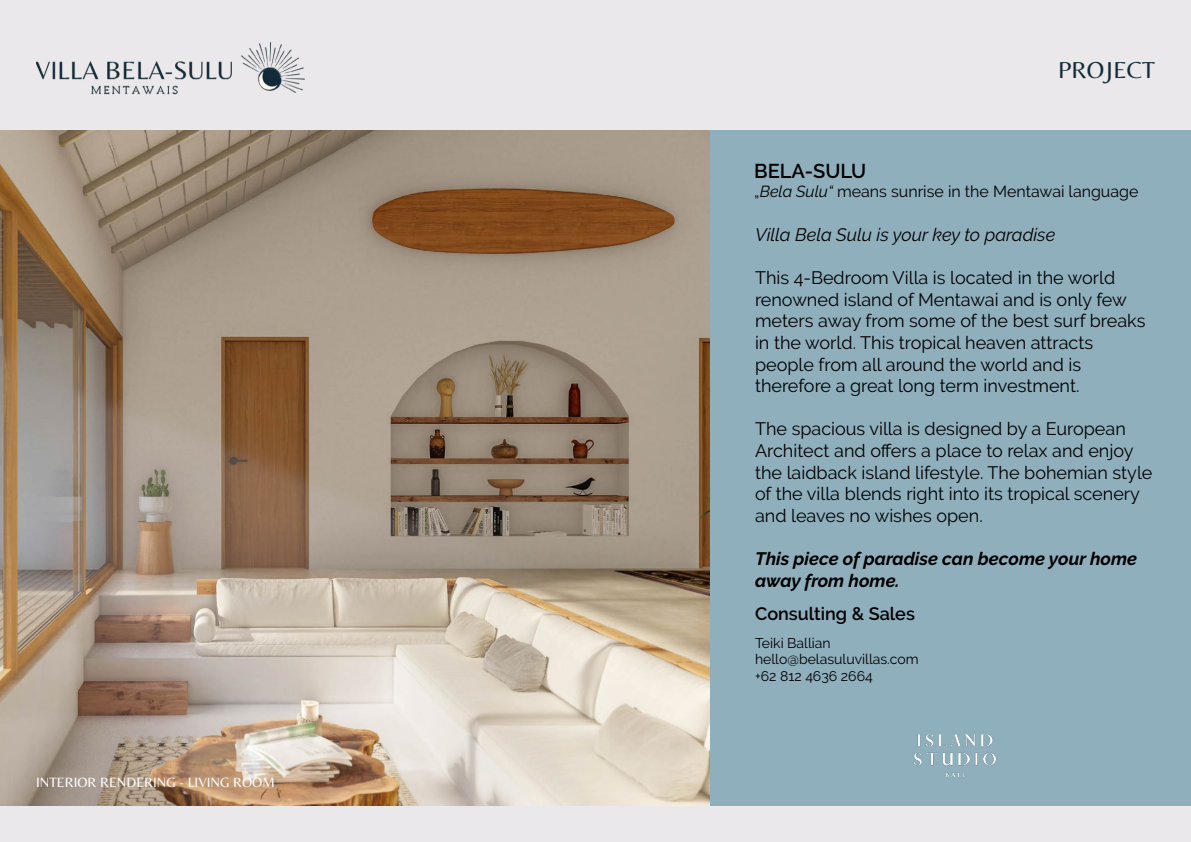
<style>
.page{position:relative;width:1191px;height:842px;background:#eae8eb}
.page>*{position:absolute;margin:0;border:0;box-sizing:border-box;transform-origin:0 0}
.t1{font:24px "Belleza";color:#152b39}
.t2{font:600 20px "Raleway";color:#000}
.t3{font:18px/21.6px "Raleway";color:#000}
.t4{font:italic 700 18px/21.6px "Raleway";color:#000}
.t5{font:italic 18px "Raleway";color:#000}
.t6{font:600 18px "Raleway";color:#000}
.t7{font:16px "Raleway";color:#000}
.t8{font:14px/16.8px "Raleway";color:#000}
.t9{font:14px "Belleza";color:#fff}
.s1{font-style:italic}
</style>
<div class="page">
<img style="left:0;top:130px;width:710px;height:676px">
<img style="left:36px;top:42px;width:269px;height:53px">
<div style="left:710px;top:130px;width:481px;height:676px;background:#8fafbd"></div>
<img style="left:913px;top:734px;width:83px;height:43px">
<p class="t9" style="left:36px;top:774px;width:240px">INTERIOR RENDERING - LIVING ROOM</p>
<h1 class="t1" style="left:1058px;top:56px;width:98px">PROJECT</h1>
<p class="t2" style="left:754px;top:159px;width:113px">BELA-SULU</p>
<p class="t7" style="left:754px;top:182px;width:386px">„<span class="s1">Bela Sulu“</span> means sunrise in the Mentawai language</p>
<p class="t5" style="left:755px;top:224px;width:302px">Villa Bela Sulu is your key to paradise</p>
<p class="t3" style="left:755px;top:267px;width:392px">This 4-Bedroom Villa is located in the world renowned island of Mentawai and is only few meters away from some of the best surf breaks in the world. This tropical heaven attracts people from all around the world and is therefore a great long term investment.</p>
<p class="t3" style="left:755px;top:418px;width:399px">The spacious villa is designed by a European Architect and offers a place to relax and enjoy the laidback island lifestyle. The bohemian style of the villa blends right into its tropical scenery and leaves no wishes open.</p>
<p class="t4" style="left:755px;top:548px;width:383px">This piece of paradise can become your home away from home.</p>
<p class="t6" style="left:755px;top:603px;width:161px">Consulting &amp; Sales</p>
<p class="t8" style="left:755px;top:634px;width:165px">Teiki Ballian hello@belasuluvillas.com +62 812 4636 2664</p>
</div>
